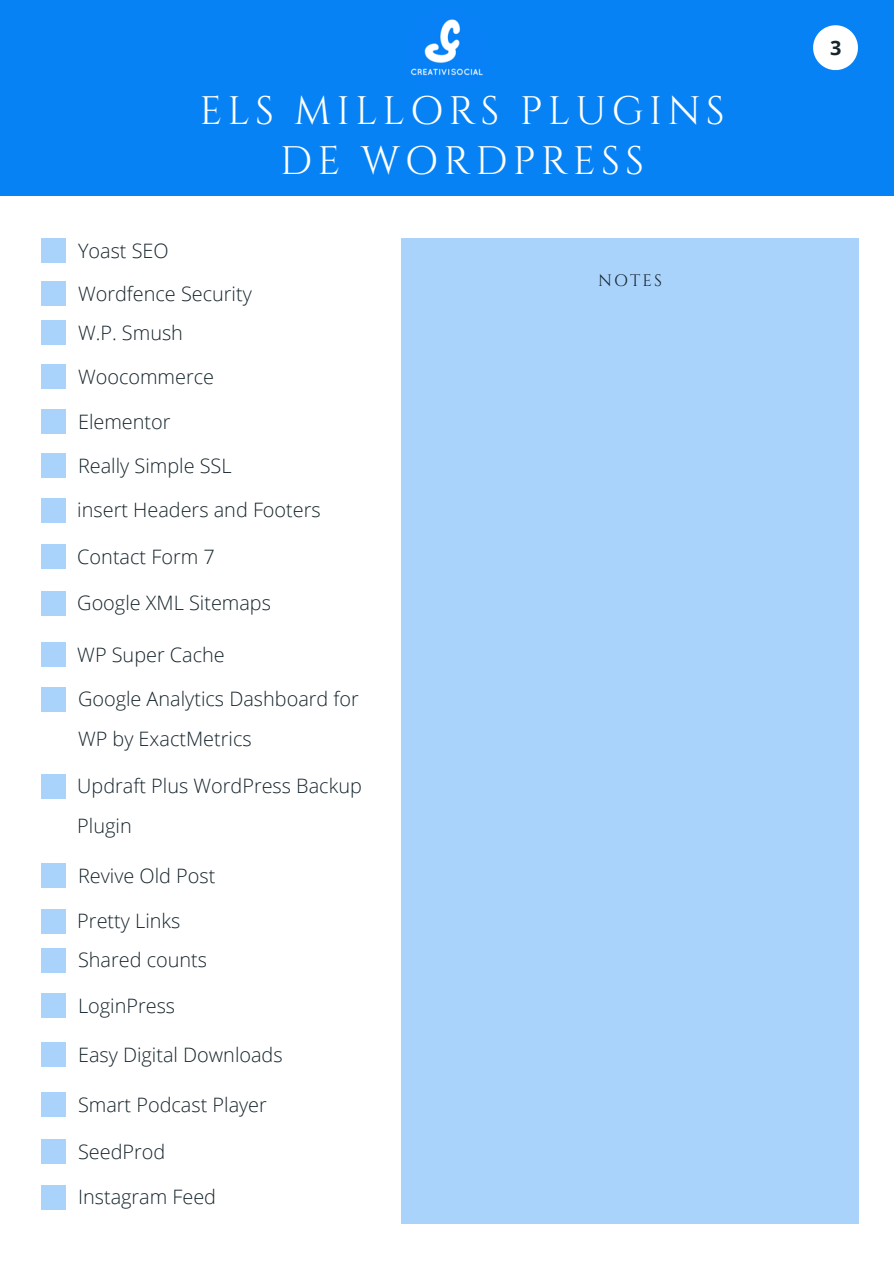
<style>
.page{position:relative;width:894px;height:1264px;background:#fff}
.page>*{position:absolute;margin:0;border:0;box-sizing:border-box;transform-origin:0 0}
.t1{font:39.75px/49.5px "Cinzel";letter-spacing:.13em;color:#fff;text-align:center}
.t2{font:300 19.8px/39.5px "Open Sans";color:#16252c}
.t3{font:700 19.8px "Open Sans";color:#16252c}
.t4{font:16.5px "Cinzel";letter-spacing:.13em;color:#16252c}
</style>
<div class="page">
<div style="left:0;top:0;width:893px;height:196px;background:#0782f5"></div>
<div style="left:401px;top:239px;width:456px;height:985px;background:#a9d3fb"></div>
<div style="left:42px;top:239px;width:24px;height:24px;background:#a9d3fb"></div>
<div style="left:42px;top:282px;width:24px;height:24px;background:#a9d3fb"></div>
<div style="left:42px;top:320px;width:24px;height:25px;background:#a9d3fb"></div>
<div style="left:42px;top:409px;width:24px;height:24px;background:#a9d3fb"></div>
<div style="left:42px;top:453px;width:24px;height:24px;background:#a9d3fb"></div>
<div style="left:42px;top:498px;width:24px;height:24px;background:#a9d3fb"></div>
<div style="left:42px;top:544px;width:24px;height:24px;background:#a9d3fb"></div>
<div style="left:42px;top:591px;width:24px;height:24px;background:#a9d3fb"></div>
<div style="left:42px;top:642px;width:24px;height:25px;background:#a9d3fb"></div>
<div style="left:42px;top:687px;width:24px;height:24px;background:#a9d3fb"></div>
<div style="left:42px;top:774px;width:24px;height:24px;background:#a9d3fb"></div>
<div style="left:42px;top:863px;width:24px;height:25px;background:#a9d3fb"></div>
<div style="left:42px;top:909px;width:24px;height:24px;background:#a9d3fb"></div>
<div style="left:42px;top:948px;width:24px;height:24px;background:#a9d3fb"></div>
<div style="left:42px;top:993px;width:24px;height:24px;background:#a9d3fb"></div>
<img style="left:404px;top:9px;width:86px;height:86px;border-radius:50%">
<svg style="left:813px;top:25px;width:44px;height:45px"></svg>
<div style="left:42px;top:364px;width:24px;height:24px;background:#a9d3fb"></div>
<div style="left:42px;top:1042px;width:24px;height:24px;background:#a9d3fb"></div>
<div style="left:42px;top:1092px;width:24px;height:24px;background:#a9d3fb"></div>
<div style="left:42px;top:1139px;width:24px;height:24px;background:#a9d3fb"></div>
<div style="left:42px;top:1185px;width:24px;height:24px;background:#a9d3fb"></div>
<p class="t1" style="left:199px;top:87px;width:526px">ELS MILLORS PLUGINS<br>DE WORDPRESS</p>
<p class="t2" style="left:78px;top:230px;width:92px">Yoast SEO</p>
<p class="t2" style="left:78px;top:273px;width:175px">Wordfence Security</p>
<p class="t2" style="left:78px;top:312px;width:106px">W.P. Smush</p>
<p class="t2" style="left:78px;top:356px;width:137px">Woocommerce</p>
<p class="t2" style="left:78px;top:401px;width:94px">Elementor</p>
<p class="t2" style="left:78px;top:445px;width:155px">Really Simple SSL</p>
<p class="t2" style="left:77px;top:490px;width:245px">insert Headers and Footers</p>
<p class="t2" style="left:77px;top:536px;width:139px">Contact Form 7</p>
<p class="t2" style="left:77px;top:583px;width:195px">Google XML Sitemaps</p>
<p class="t2" style="left:77px;top:634px;width:149px">WP Super Cache</p>
<p class="t2" style="left:78px;top:679px;width:282px">Google Analytics Dashboard for<br>WP by ExactMetrics</p>
<p class="t2" style="left:77px;top:765px;width:286px">Updraft Plus WordPress Backup<br>Plugin</p>
<p class="t2" style="left:78px;top:855px;width:139px">Revive Old Post</p>
<p class="t2" style="left:77px;top:900px;width:104px">Pretty Links</p>
<p class="t2" style="left:78px;top:939px;width:130px">Shared counts</p>
<p class="t2" style="left:78px;top:985px;width:99px">LoginPress</p>
<p class="t2" style="left:78px;top:1034px;width:206px">Easy Digital Downloads</p>
<p class="t2" style="left:78px;top:1084px;width:190px">Smart Podcast Player</p>
<p class="t2" style="left:78px;top:1131px;width:89px">SeedProd</p>
<p class="t2" style="left:78px;top:1176px;width:139px">Instagram Feed</p>
<p class="t4" style="left:598px;top:269px;width:66px">NOTES</p>
<p class="t3" style="left:829px;top:34px;width:13px">3</p>
</div>
